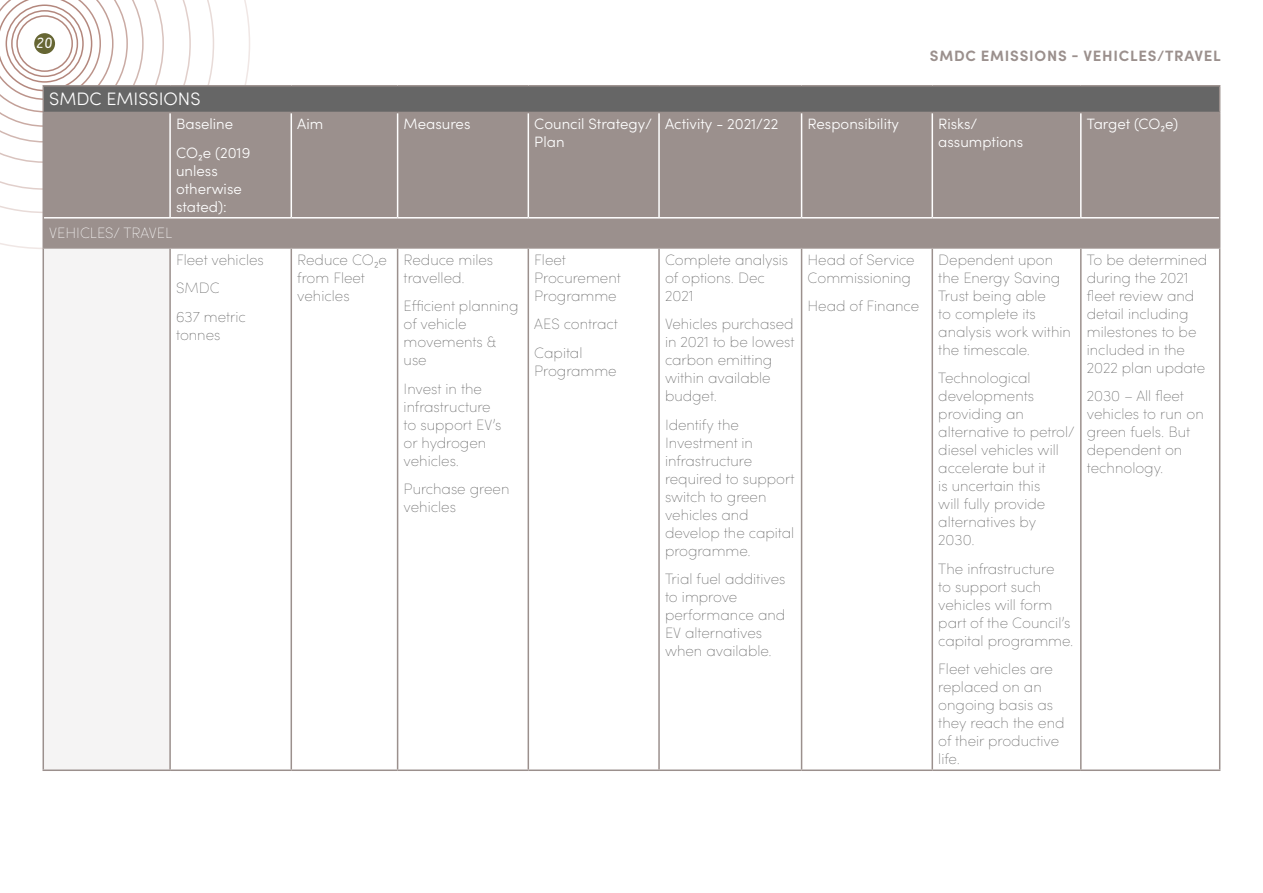
<style>
.page{position:relative;width:1263px;height:893px;background:#fff}
.page>*{position:absolute;margin:0;border:0;box-sizing:border-box;transform-origin:0 0}
.Table_text{font:300 18px "Sofia Pro";color:#fff}
.Table_text-2{font:200 15px/18px "Sofia Pro";color:#666}
.Baseline{font:300 15px/18px "Sofia Pro";color:#fff}
.Contents_entries{font:700 15px "Sofia Pro";letter-spacing:.05em;color:#9b908d}
.Table_aspect{font:200 15px "Sofia Pro";color:#fff}
.t1{font:13.5px "Chainprinter";color:#fff}
</style>
<div class="page">
<svg style="left:0;top:0;width:250px;height:249px"></svg>
<div style="left:43px;top:86px;width:1177px;height:26px;background:#666"></div>
<div style="left:44px;top:113px;width:1175px;height:134px;background:#9b908d"></div>
<div style="left:43px;top:248px;width:127px;height:522px;background:#f5f4f4"></div>
<svg style="left:290px;top:249px;width:792px;height:520px"></svg>
<hr style="left:169px;top:113px;width:2px;height:104px;background:#fff">
<hr style="left:291px;top:113px;width:1px;height:104px;background:#fff">
<hr style="left:397px;top:113px;width:1px;height:104px;background:#fff">
<hr style="left:528px;top:113px;width:1px;height:104px;background:#fff">
<hr style="left:658px;top:113px;width:2px;height:104px;background:#fff">
<hr style="left:801px;top:113px;width:1px;height:104px;background:#fff">
<hr style="left:931px;top:113px;width:2px;height:104px;background:#fff">
<hr style="left:1080px;top:113px;width:1px;height:104px;background:#fff">
<hr style="left:291px;top:249px;width:1px;height:520px;background:#9b908d">
<hr style="left:397px;top:249px;width:1px;height:520px;background:#9b908d">
<hr style="left:528px;top:249px;width:1px;height:520px;background:#9b908d">
<hr style="left:658px;top:249px;width:2px;height:520px;background:#9b908d">
<hr style="left:801px;top:249px;width:1px;height:520px;background:#9b908d">
<hr style="left:931px;top:249px;width:2px;height:520px;background:#9b908d">
<hr style="left:1080px;top:249px;width:1px;height:520px;background:#9b908d">
<hr style="left:1219px;top:249px;width:1px;height:520px;background:#9b908d">
<svg style="left:0;top:0;width:191px;height:190px"></svg>
<hr style="left:170px;top:85px;width:121px;height:2px;background:#9b908d">
<hr style="left:291px;top:85px;width:107px;height:2px;background:#9b908d">
<hr style="left:398px;top:85px;width:130px;height:2px;background:#9b908d">
<hr style="left:528px;top:85px;width:131px;height:2px;background:#9b908d">
<hr style="left:659px;top:85px;width:142px;height:2px;background:#9b908d">
<hr style="left:801px;top:85px;width:131px;height:2px;background:#9b908d">
<hr style="left:932px;top:85px;width:149px;height:2px;background:#9b908d">
<hr style="left:1081px;top:85px;width:139px;height:2px;background:#9b908d">
<svg style="left:1219px;top:87px;width:1px;height:25px"></svg>
<hr style="left:43px;top:112px;width:127px;height:1px;background:#9b908d">
<hr style="left:170px;top:112px;width:121px;height:1px;background:#9b908d">
<hr style="left:291px;top:112px;width:107px;height:1px;background:#9b908d">
<hr style="left:398px;top:112px;width:130px;height:1px;background:#9b908d">
<hr style="left:528px;top:112px;width:131px;height:1px;background:#9b908d">
<hr style="left:659px;top:112px;width:142px;height:1px;background:#9b908d">
<hr style="left:801px;top:112px;width:131px;height:1px;background:#9b908d">
<hr style="left:932px;top:112px;width:149px;height:1px;background:#9b908d">
<hr style="left:1081px;top:112px;width:139px;height:1px;background:#9b908d">
<svg style="left:43px;top:218px;width:1px;height:29px"></svg>
<svg style="left:1219px;top:218px;width:1px;height:29px"></svg>
<hr style="left:43px;top:247px;width:127px;height:2px;background:#9b908d">
<hr style="left:170px;top:247px;width:121px;height:2px;background:#9b908d">
<hr style="left:291px;top:247px;width:107px;height:2px;background:#9b908d">
<hr style="left:398px;top:247px;width:130px;height:2px;background:#9b908d">
<hr style="left:528px;top:247px;width:131px;height:2px;background:#9b908d">
<hr style="left:659px;top:247px;width:142px;height:2px;background:#9b908d">
<hr style="left:801px;top:247px;width:131px;height:2px;background:#9b908d">
<hr style="left:932px;top:247px;width:149px;height:2px;background:#9b908d">
<hr style="left:1081px;top:247px;width:139px;height:2px;background:#9b908d">
<hr style="left:43px;top:113px;width:1px;height:105px;background:#9b908d">
<hr style="left:43px;top:769px;width:127px;height:2px;background:#9b908d">
<hr style="left:170px;top:769px;width:121px;height:2px;background:#9b908d">
<hr style="left:291px;top:769px;width:107px;height:2px;background:#9b908d">
<hr style="left:398px;top:769px;width:130px;height:2px;background:#9b908d">
<hr style="left:528px;top:769px;width:131px;height:2px;background:#9b908d">
<hr style="left:659px;top:769px;width:142px;height:2px;background:#9b908d">
<hr style="left:801px;top:769px;width:131px;height:2px;background:#9b908d">
<hr style="left:932px;top:769px;width:149px;height:2px;background:#9b908d">
<hr style="left:43px;top:249px;width:1px;height:520px;background:#9b908d">
<hr style="left:169px;top:249px;width:2px;height:520px;background:#9b908d">
<hr style="left:1081px;top:769px;width:139px;height:2px;background:#9b908d">
<hr style="left:1219px;top:113px;width:1px;height:105px;background:#9b908d">
<hr style="left:44px;top:217px;width:126px;height:2px;background:#fff">
<hr style="left:170px;top:217px;width:121px;height:2px;background:#fff">
<hr style="left:291px;top:217px;width:107px;height:2px;background:#fff">
<hr style="left:398px;top:217px;width:130px;height:2px;background:#fff">
<hr style="left:528px;top:217px;width:131px;height:2px;background:#fff">
<hr style="left:659px;top:217px;width:142px;height:2px;background:#fff">
<hr style="left:801px;top:217px;width:131px;height:2px;background:#fff">
<hr style="left:932px;top:217px;width:149px;height:2px;background:#fff">
<hr style="left:1081px;top:217px;width:138px;height:2px;background:#fff">
<p class="t1" style="left:35px;top:35px;width:20px">20</p>
<p class="Table_text" style="left:49px;top:85px;width:153px">SMDC EMISSIONS</p>
<p class="Baseline" style="left:176px;top:114px;width:59px">Baseline</p>
<p class="Baseline" style="left:176px;top:143px;width:76px">CO2e (2019 unless otherwise stated):</p>
<p class="Table_aspect" style="left:49px;top:222px;width:125px">VEHICLES/ TRAVEL</p>
<p class="Table_text-2" style="left:176px;top:250px;width:89px">Fleet vehicles</p>
<p class="Table_text-2" style="left:176px;top:278px;width:45px">SMDC</p>
<p class="Table_text-2" style="left:176px;top:307px;width:71px">637 metric tonnes</p>
<h1 class="Contents_entries" style="left:930px;top:44px;width:292px">SMDC EMISSIONS - VEHICLES/TRAVEL</h1>
<p class="Baseline" style="left:297px;top:114px;width:27px">Aim</p>
<p class="Baseline" style="left:404px;top:114px;width:68px">Measures</p>
<p class="Baseline" style="left:534px;top:114px;width:119px">Council Strategy/<br>Plan</p>
<p class="Baseline" style="left:665px;top:114px;width:115px">Activity - 2021/22</p>
<p class="Baseline" style="left:807px;top:114px;width:93px">Responsibility</p>
<p class="Baseline" style="left:938px;top:114px;width:86px">Risks/ assumptions</p>
<p class="Baseline" style="left:1087px;top:114px;width:93px">Target (CO2e)</p>
<p class="Table_text-2" style="left:297px;top:250px;width:91px">Reduce CO2e from Fleet vehicles</p>
<p class="Table_text-2" style="left:404px;top:250px;width:91px">Reduce miles travelled.</p>
<p class="Table_text-2" style="left:404px;top:296px;width:116px">Efficient planning of vehicle movements &amp; use</p>
<p class="Table_text-2" style="left:404px;top:379px;width:99px">Invest in the infrastructure to support EV’s or hydrogen vehicles.</p>
<p class="Table_text-2" style="left:404px;top:479px;width:107px">Purchase green vehicles</p>
<p class="Table_text-2" style="left:534px;top:250px;width:88px">Fleet<br>Procurement<br>Programme</p>
<p class="Table_text-2" style="left:534px;top:314px;width:85px">AES contract</p>
<p class="Table_text-2" style="left:534px;top:343px;width:84px">Capital<br>Programme</p>
<p class="Table_text-2" style="left:665px;top:250px;width:125px">Complete analysis of options. Dec<br>2021</p>
<p class="Table_text-2" style="left:665px;top:314px;width:131px">Vehicles purchased in 2021 to be lowest carbon emitting within available budget.</p>
<p class="Table_text-2" style="left:665px;top:415px;width:131px">Identify the<br>Investment in infrastructure required to support switch to green vehicles and develop the capital programme.</p>
<p class="Table_text-2" style="left:665px;top:569px;width:122px">Trial fuel additives to improve performance and<br>EV alternatives when available.</p>
<p class="Table_text-2" style="left:807px;top:250px;width:109px">Head of Service<br>Commissioning</p>
<p class="Table_text-2" style="left:807px;top:296px;width:113px">Head of Finance</p>
<p class="Table_text-2" style="left:938px;top:250px;width:134px">Dependent upon the Energy Saving<br>Trust being able<br>to complete its analysis work within the timescale.</p>
<p class="Table_text-2" style="left:938px;top:368px;width:138px">Technological developments providing an alternative to petrol/ diesel vehicles will accelerate but it<br>is uncertain this<br>will fully provide alternatives by<br>2030.</p>
<p class="Table_text-2" style="left:938px;top:559px;width:137px">The infrastructure<br>to support such vehicles will form part of the Council’s capital programme.</p>
<p class="Table_text-2" style="left:938px;top:659px;width:128px">Fleet vehicles are replaced on an ongoing basis as they reach the end of their productive life.</p>
<p class="Table_text-2" style="left:1087px;top:250px;width:122px">To be determined during the 2021 fleet review and detail including milestones to be included in the<br>2022 plan update</p>
<p class="Table_text-2" style="left:1087px;top:386px;width:118px">2030 – All fleet vehicles to run on green fuels. But dependent on technology.</p>
</div>
